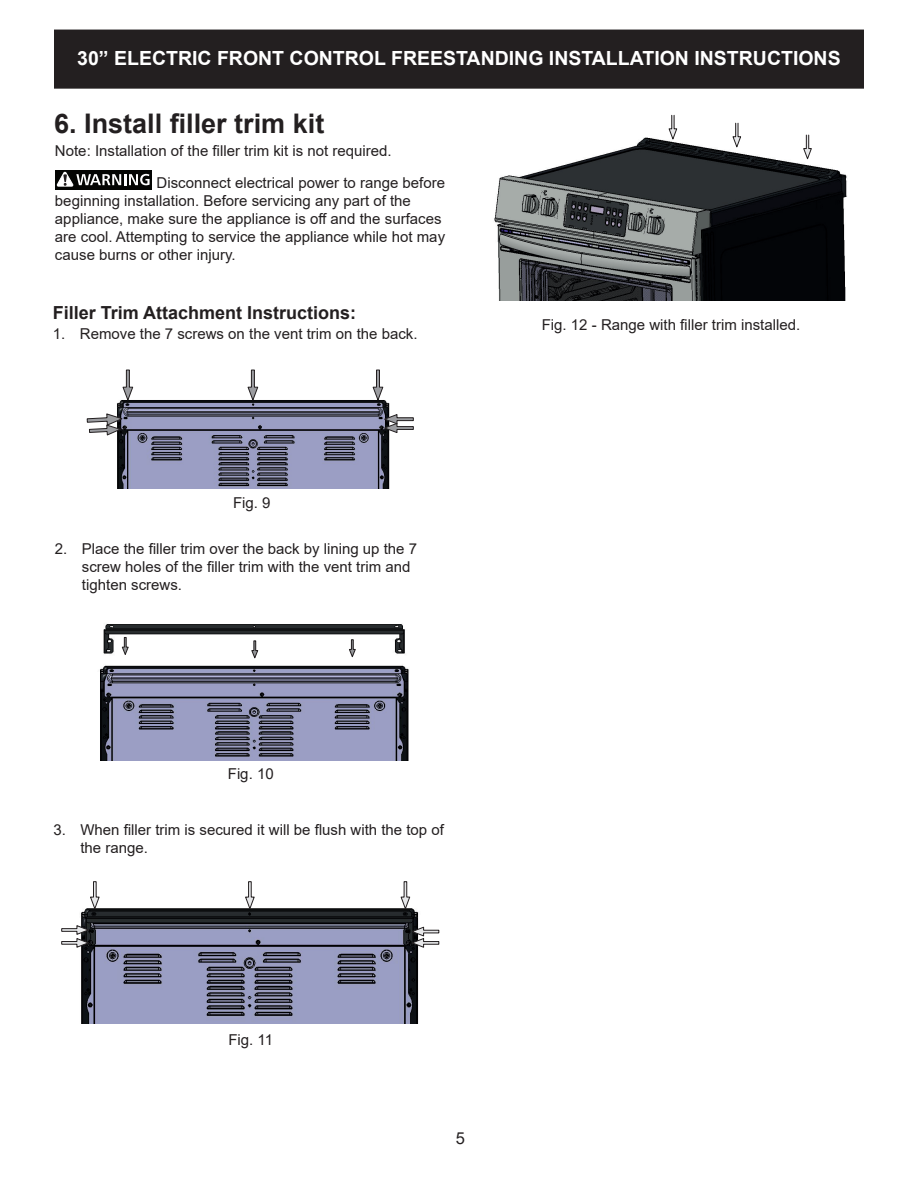
<style>
.page{position:relative;width:918px;height:1188px;background:#fff}
.page>*{position:absolute;margin:0;border:0;box-sizing:border-box;transform-origin:0 0}
.t1{font:700 27px "Arial";color:#231f20}
.t2{font:700 19.5px "Arial";color:#fff}
.t3{font:700 18px "Arial";color:#231f20}
.t4{font:16.5px "Arial";color:#231f20}
.t5{font:15px/18px "Arial";color:#231f20}
</style>
<div class="page">
<div style="left:55px;top:30px;width:808px;height:58px;background:#231f20"></div>
<div style="left:54px;top:30px;width:810px;height:59px;border:2px solid #231f20"></div>
<img style="left:117px;top:400px;width:273px;height:88px">
<svg style="left:247px;top:369px;width:12px;height:33px"></svg>
<svg style="left:372px;top:369px;width:12px;height:33px"></svg>
<svg style="left:383px;top:414px;width:31px;height:20px"></svg>
<svg style="left:86px;top:369px;width:48px;height:67px"></svg>
<img style="left:100px;top:624px;width:309px;height:137px">
<svg style="left:251px;top:640px;width:7px;height:19px"></svg>
<svg style="left:349px;top:639px;width:7px;height:19px"></svg>
<svg style="left:122px;top:637px;width:7px;height:19px"></svg>
<img style="left:81px;top:908px;width:338px;height:115px">
<svg style="left:90px;top:881px;width:10px;height:30px"></svg>
<svg style="left:245px;top:881px;width:10px;height:30px"></svg>
<svg style="left:400px;top:881px;width:11px;height:30px"></svg>
<svg style="left:61px;top:925px;width:29px;height:23px"></svg>
<svg style="left:410px;top:926px;width:29px;height:22px"></svg>
<img style="left:494px;top:137px;width:353px;height:164px">
<svg style="left:803px;top:134px;width:9px;height:26px"></svg>
<svg style="left:668px;top:115px;width:10px;height:26px"></svg>
<svg style="left:732px;top:123px;width:10px;height:26px"></svg>
<div style="left:55px;top:170px;width:97px;height:19px;background:#040503"></div>
<svg style="left:56px;top:171px;width:94px;height:16px"></svg>
<h2 class="t2" style="left:77px;top:45px;width:765px">30” ELECTRIC FRONT CONTROL FREESTANDING INSTALLATION INSTRUCTIONS</h2>
<h1 class="t1" style="left:54px;top:104px;width:272px">6. Install filler trim kit</h1>
<p class="t5" style="left:157px;top:135px;width:290px;line-height:31.7px;text-indent:-102px">Note: Installation of the filler trim kit is not required.<br>Disconnect electrical power to range before</p>
<p class="t5" style="left:55px;top:191px;width:392px">beginning installation. Before servicing any part of the appliance, make sure the appliance is off and the surfaces are cool. Attempting to service the appliance while hot may cause burns or other injury.</p>
<p class="t3" style="left:53px;top:300px;width:305px">Filler Trim Attachment Instructions:</p>
<p class="t5" style="left:53px;top:325px;width:366px">1. Remove the 7 screws on the vent trim on the back.</p>
<p class="t5" style="left:233px;top:493px;width:39px">Fig. 9</p>
<p class="t5" style="left:82px;top:540px;width:337px;text-indent:-27px">2. Place the filler trim over the back by lining up the 7 screw holes of the filler trim with the vent trim and tighten screws.</p>
<p class="t5" style="left:228px;top:764px;width:47px">Fig. 10</p>
<p class="t5" style="left:80px;top:820px;width:365px;text-indent:-27px">3. When filler trim is secured it will be flush with the top of the range.</p>
<p class="t5" style="left:228px;top:1030px;width:46px">Fig. 11</p>
<p class="t4" style="left:456px;top:1127px;width:11px">5</p>
<p class="t5" style="left:542px;top:315px;width:260px">Fig. 12 - Range with filler trim installed.</p>
</div>
